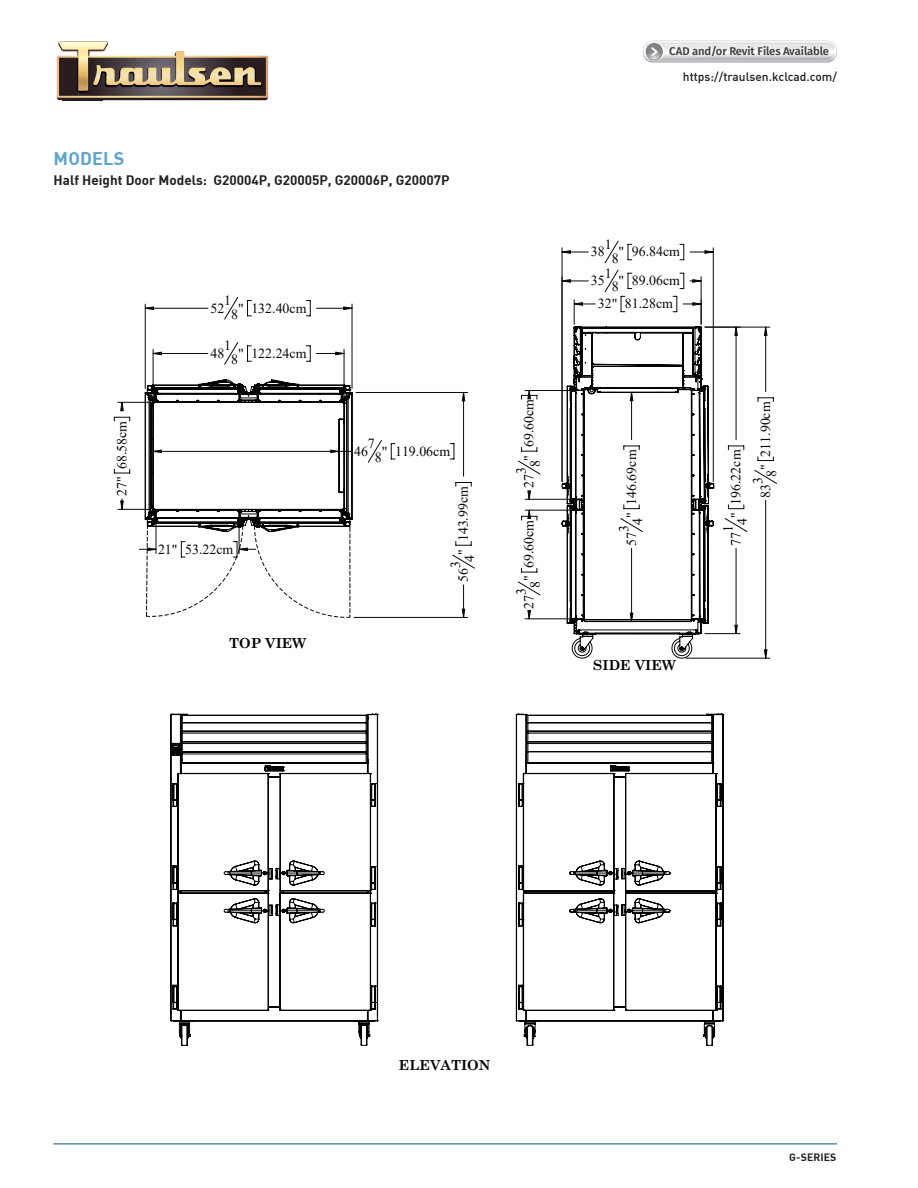
<style>
.page{position:relative;width:918px;height:1188px;background:#fff}
.page>*{position:absolute;margin:0;border:0;box-sizing:border-box;transform-origin:0 0}
.t1{font:700 18px "DIN";letter-spacing:.01em;color:#5ca5cf}
.t2{font:13.95px/29.5px "Times New Roman";color:#0a0907;text-align:center}
.t3{font:700 13.95px "Century Schoolbook";color:#040503}
.t4{font:700 13.5px "DIN";color:#231f20}
.t5{font:500 12px "DIN";color:#231f20}
.t6{font:600 11.25px "Fira Sans";letter-spacing:-.01em;color:#414042}
.t7{font:700 10.5px "DIN";letter-spacing:.01em;color:#231f20}
</style>
<div class="page">
<hr style="left:53px;top:1144px;width:784px;height:1px;background:#015486">
<img style="left:63px;top:100px;width:39px;height:1px">
<svg style="left:57px;top:41px;width:211px;height:59px"></svg>
<svg style="left:571px;top:635px;width:144px;height:24px"></svg>
<svg style="left:518px;top:240px;width:230px;height:395px"></svg>
<svg style="left:139px;top:297px;width:336px;height:321px"></svg>
<svg style="left:170px;top:713px;width:208px;height:333px"></svg>
<svg style="left:516px;top:713px;width:208px;height:333px"></svg>
<div style="left:251px;top:225px;width:295px;height:33px;background:#fff"></div>
<svg style="left:643px;top:41px;width:194px;height:22px"></svg>
<p class="t1" style="left:54px;top:150px;width:72px">MODELS</p>
<p class="t4" style="left:54px;top:174px;width:397px">Half Height Door Models: G20004P, G20005P, G20006P, G20007P</p>
<p class="t2" style="left:107px;top:496px;width:77px;rotate:-90deg">27" 68.58cm</p>
<p class="t2" style="left:224px;top:285px;width:8px">1</p>
<p class="t2" style="left:231px;top:293px;width:77px">8" 132.40cm</p>
<p class="t2" style="left:210px;top:293px;width:15px">52</p>
<p class="t2" style="left:224px;top:330px;width:8px">1</p>
<p class="t2" style="left:231px;top:338px;width:77px">8" 122.24cm</p>
<p class="t2" style="left:210px;top:338px;width:15px">48</p>
<p class="t2" style="left:158px;top:534px;width:77px">21" 53.22cm</p>
<p class="t3" style="left:229px;top:632px;width:78px">TOP VIEW</p>
<p class="t2" style="left:368px;top:428px;width:8px">7</p>
<p class="t2" style="left:375px;top:436px;width:77px">8" 119.06cm</p>
<p class="t2" style="left:354px;top:436px;width:15px">46</p>
<p class="t2" style="left:448px;top:562px;width:77px;rotate:-90deg">4" 143.99cm</p>
<p class="t2" style="left:440px;top:568px;width:8px;rotate:-90deg">3</p>
<p class="t2" style="left:448px;top:582px;width:15px;rotate:-90deg">56</p>
<p class="t2" style="left:514px;top:467px;width:70px;rotate:-90deg">8" 69.60cm</p>
<p class="t2" style="left:506px;top:474px;width:8px;rotate:-90deg">3</p>
<p class="t2" style="left:514px;top:488px;width:15px;rotate:-90deg">27</p>
<p class="t2" style="left:514px;top:588px;width:70px;rotate:-90deg">8" 69.60cm</p>
<p class="t2" style="left:506px;top:595px;width:8px;rotate:-90deg">3</p>
<p class="t2" style="left:514px;top:609px;width:15px;rotate:-90deg">27</p>
<p class="t6" style="left:669px;top:43px;width:161px">CAD and/or Revit Files Available</p>
<p class="t5" style="left:683px;top:71px;width:156px">https://traulsen.kclcad.com/</p>
<p class="t2" style="left:605px;top:229px;width:8px">1</p>
<p class="t2" style="left:612px;top:236px;width:70px">8" 96.84cm</p>
<p class="t2" style="left:591px;top:236px;width:15px">38</p>
<p class="t2" style="left:605px;top:258px;width:8px">1</p>
<p class="t2" style="left:612px;top:265px;width:70px">8" 89.06cm</p>
<p class="t2" style="left:591px;top:265px;width:15px">35</p>
<p class="t2" style="left:598px;top:288px;width:77px">32" 81.28cm</p>
<p class="t2" style="left:616px;top:525px;width:77px;rotate:-90deg">4" 146.69cm</p>
<p class="t2" style="left:608px;top:532px;width:8px;rotate:-90deg">3</p>
<p class="t2" style="left:616px;top:546px;width:15px;rotate:-90deg">57</p>
<p class="t3" style="left:593px;top:654px;width:84px">SIDE VIEW</p>
<p class="t2" style="left:750px;top:477px;width:77px;rotate:-90deg">8" 211.90cm</p>
<p class="t2" style="left:721px;top:525px;width:77px;rotate:-90deg">4" 196.22cm<br>83</p>
<p class="t2" style="left:743px;top:484px;width:8px;rotate:-90deg">3</p>
<p class="t2" style="left:713px;top:532px;width:8px;rotate:-90deg">1</p>
<p class="t2" style="left:721px;top:546px;width:15px;rotate:-90deg">77</p>
<p class="t3" style="left:399px;top:1054px;width:93px">ELEVATION</p>
<p class="t7" style="left:789px;top:1152px;width:49px">G-SERIES</p>
</div>
